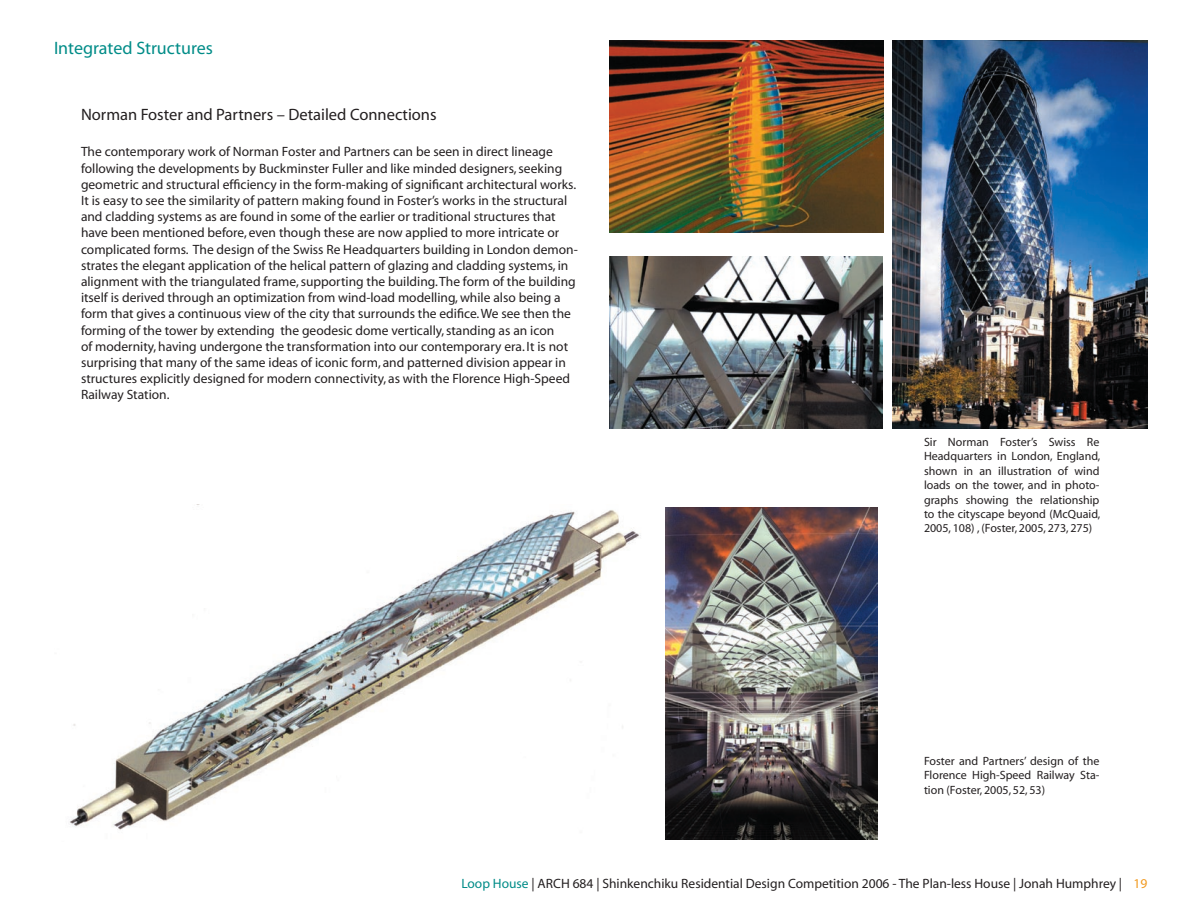
<style>
.page{position:relative;width:1188px;height:918px;background:#fff}
.page>*{position:absolute;margin:0;border:0;box-sizing:border-box;transform-origin:0 0}
.t1{font:18px "Myriad";color:#008c88}
.t2{font:16.5px "Myriad";color:#231f20}
.t3{font:13.5px/16.2px "Myriad";color:#231f20}
.t4{font:12px/14.4px "Myriad";color:#231f20;text-align:justify}
.s1{color:#008c88}
.s2{color:#f1991f}
</style>
<div class="page">
<img style="left:610px;top:256px;width:272px;height:173px">
<img style="left:610px;top:40px;width:273px;height:192px">
<img style="left:892px;top:40px;width:256px;height:389px">
<img style="left:70px;top:504px;width:571px;height:326px">
<img style="left:666px;top:507px;width:211px;height:333px">
<p class="t1" style="left:54px;top:39px;width:160px">Integrated Structures</p>
<p class="t2" style="left:81px;top:107px;width:357px">Norman Foster and Partners – Detailed Connections</p>
<p class="t3" style="left:81px;top:144px;width:498px">The contemporary work of Norman Foster and Partners can be seen in direct lineage following the developments by Buckminster Fuller and like minded designers, seeking geometric and structural efficiency in the form-making of significant architectural works.<br>It is easy to see the similarity of pattern making found in Foster’s works in the structural and cladding systems as are found in some of the earlier or traditional structures that have been mentioned before, even though these are now applied to more intricate or complicated forms. The design of the Swiss Re Headquarters building in London demon&shy;strates the elegant application of the helical pattern of glazing and cladding systems, in alignment with the triangulated frame, supporting the building. The form of the building itself is derived through an optimization from wind-load modelling, while also being a form that gives a continuous view of the city that surrounds the edifice. We see then the forming of the tower by extending the geodesic dome vertically, standing as an icon<br>of modernity, having undergone the transformation into our contemporary era. It is not surprising that many of the same ideas of iconic form, and patterned division appear in structures explicitly designed for modern connectivity, as with the Florence High-Speed Railway Station.</p>
<p class="t4" style="left:924px;top:435px;width:178px">Sir Norman Foster’s Swiss Re Headquarters in London, England, shown in an illustration of wind loads on the tower, and in photo&shy;graphs showing the relationship to the cityscape beyond (McQuaid, 2005, 108) , (Foster, 2005, 273, 275)</p>
<p class="t4" style="left:924px;top:754px;width:177px">Foster and Partners’ design of the Florence High-Speed Railway Sta&shy;tion (Foster, 2005, 52, 53)</p>
<p class="t3" style="left:461px;top:876px;width:688px"><span class="s1">Loop House</span> | ARCH 684 | Shinkenchiku Residential Design Competition 2006 - The Plan-less House | Jonah Humphrey | <span class="s2">19</span></p>
</div>
